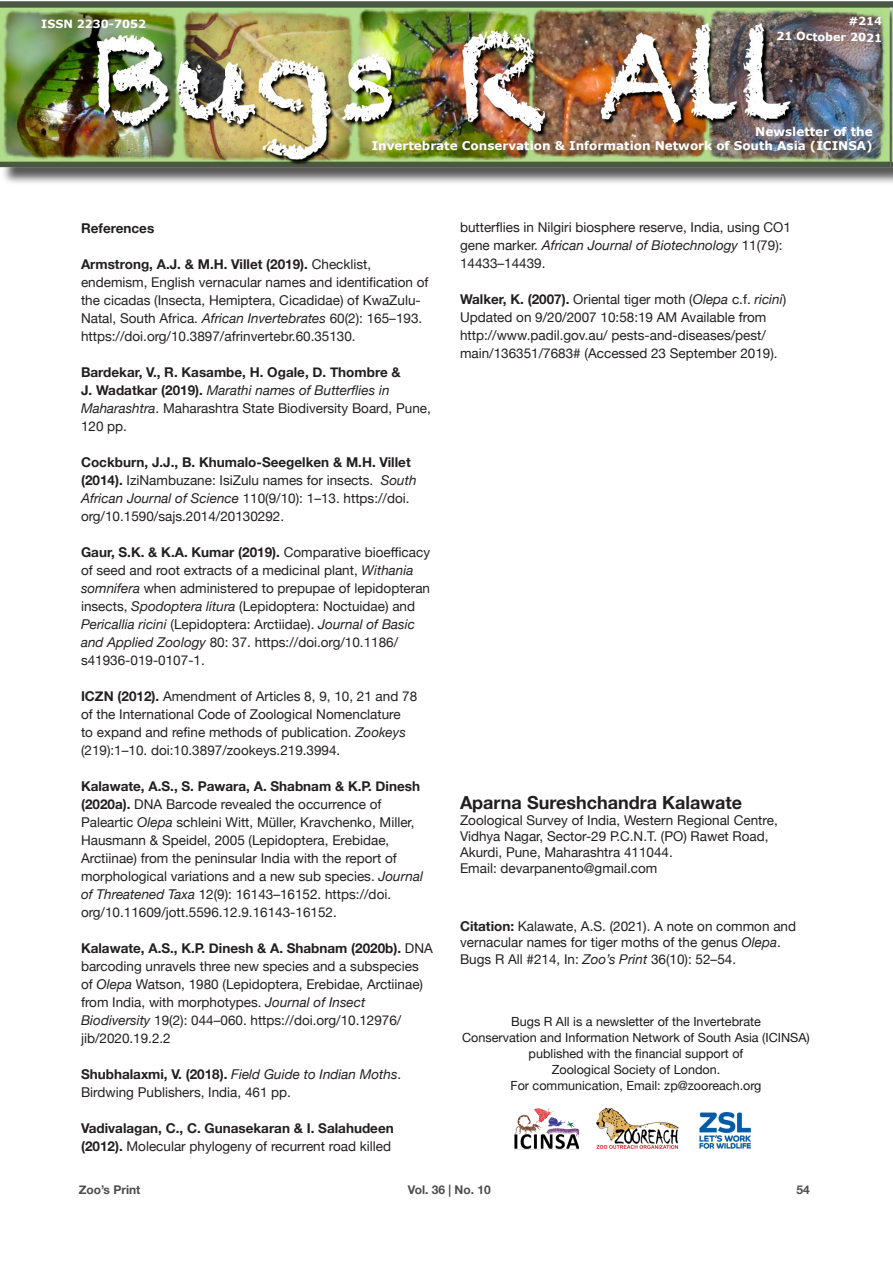
<style>
.page{position:relative;width:893px;height:1263px;background:#fff}
.page>*{position:absolute;margin:0;border:0;box-sizing:border-box;transform-origin:0 0}
.smm_author{font:700 18px "Helvetica Neue";color:#231f20}
.smm_acknowledge{font:13.5px/18px "Helvetica Neue";color:#231f20}
.smm_acknowledge-2{font:700 13.5px/18px "Helvetica Neue";color:#231f20}
.smm_author-2{font:13.5px/16.5px "Helvetica Neue";color:#231f20}
.smm_body{font:12.6px/16px "Helvetica Neue";color:#1a1a1a;text-align:center}
.t1{font:700 12px/14.4px "Verdana";color:#fff;text-align:right}
.t2{font:700 12px "Helvetica Neue";color:#4d4d4d}
.t3{font:700 11.25px "Verdana";color:#fff}
.s1{font-weight:700}
.s2{font-style:italic}
.s3{font-weight:400;font-style:italic}
.s4{font-weight:400}
</style>
<div class="page">
<div style="left:1px;top:4px;width:892px;height:181px;background:#231f20;opacity:.75"></div>
<img style="left:0;top:1px;width:893px;height:168px">
<img style="left:515px;top:1108px;width:64px;height:41px">
<img style="left:699px;top:1111px;width:53px;height:38px">
<img style="left:596px;top:1107px;width:83px;height:42px">
<p class="t3" style="left:41px;top:16px;width:106px">ISSN 2230-7052</p>
<p class="t3" style="left:849px;top:13px;width:35px;rotate:1deg">#214</p>
<p class="t3" style="left:776px;top:28px;width:107px;rotate:1deg">21 October 2021</p>
<p class="t1" style="left:372px;top:124px;width:503px">Newsletter of the<br>Invertebrate Conservation &amp; Information Network of South Asia (ICINSA)</p>
<p class="smm_acknowledge-2" style="left:81px;top:219px;width:75px">References</p>
<p class="smm_acknowledge" style="left:81px;top:256px;width:349px"><span class="s1">Armstrong, A.J. &amp; M.H. Villet (2019).</span> Checklist, endemism, English vernacular names and identification of the cicadas (Insecta, Hemiptera, Cicadidae) of KwaZulu-Natal, South Africa. <span class="s2">African Invertebrates</span> 60(2): 165–193. https://doi.org/10.3897/afrinvertebr.60.35130.</p>
<p class="smm_acknowledge-2" style="left:81px;top:363px;width:351px">Bardekar, V., R. Kasambe, H. Ogale, D. Thombre &amp;<br>J. Wadatkar (2019). <span class="s3">Marathi names of Butterflies in Maharashtra</span><span class="s4">. Maharashtra State Biodiversity Board, Pune, 120 pp.</span></p>
<p class="smm_acknowledge" style="left:81px;top:454px;width:337px"><span class="s1">Cockburn, J.J., B. Khumalo-Seegelken &amp; M.H. Villet (2014).</span> IziNambuzane: IsiZulu names for insects. <span class="s2">South African Journal of Science</span> 110(9/10): 1–13. https://doi. org/10.1590/sajs.2014/20130292.</p>
<p class="smm_acknowledge" style="left:81px;top:544px;width:351px"><span class="s1">Gaur, S.K. &amp; K.A. Kumar (2019).</span> Comparative bioefficacy of seed and root extracts of a medicinal plant, <span class="s2">Withania somnifera</span> when administered to prepupae of lepidopteran insects, <span class="s2">Spodoptera litura</span> (Lepidoptera: Noctuidae) and <span class="s2">Pericallia ricini</span> (Lepidoptera: Arctiidae). <span class="s2">Journal of Basic and Applied Zoology</span> 80: 37. https://doi.org/10.1186/ s41936-019-0107-1.</p>
<p class="smm_acknowledge" style="left:81px;top:688px;width:338px"><span class="s1">ICZN (2012).</span> Amendment of Articles 8, 9, 10, 21 and 78 of the International Code of Zoological Nomenclature<br>to expand and refine methods of publication. <span class="s2">Zookeys </span>(219):1–10. doi:10.3897/zookeys.219.3994.</p>
<p class="smm_acknowledge" style="left:81px;top:778px;width:344px"><span class="s1">Kalawate, A.S., S. Pawara, A. Shabnam &amp; K.P. Dinesh (2020a).</span> DNA Barcode revealed the occurrence of Paleartic <span class="s2">Olepa</span> schleini Witt, Müller, Kravchenko, Miller, Hausmann &amp; Speidel, 2005 (Lepidoptera, Erebidae, Arctiinae) from the peninsular India with the report of morphological variations and a new sub species. <span class="s2">Journal of Threatened Taxa</span> 12(9): 16143–16152. https://doi. org/10.11609/jott.5596.12.9.16143-16152.</p>
<p class="smm_acknowledge" style="left:81px;top:940px;width:353px"><span class="s1">Kalawate, A.S., K.P. Dinesh &amp; A. Shabnam (2020b).</span> DNA barcoding unravels three new species and a subspecies of <span class="s2">Olepa</span> Watson, 1980 (Lepidoptera, Erebidae, Arctiinae) from India, with morphotypes. <span class="s2">Journal of Insect Biodiversity</span> 19(2): 044–060. https://doi.org/10.12976/ jib/2020.19.2.2</p>
<p class="smm_acknowledge" style="left:81px;top:1066px;width:322px"><span class="s1">Shubhalaxmi, V. (2018).</span> <span class="s2">Field Guide to Indian Moths</span>.<br>Birdwing Publishers, India, 461 pp.</p>
<p class="smm_acknowledge-2" style="left:81px;top:1119px;width:314px">Vadivalagan, C., C. Gunasekaran &amp; I. Salahudeen (2012). <span class="s4">Molecular phylogeny of recurrent road killed</span></p>
<p class="smm_acknowledge" style="left:460px;top:219px;width:333px">butterflies in Nilgiri biosphere reserve, India, using CO1 gene marker. <span class="s2">African Journal of Biotechnology</span> 11(79):<br>14433–14439.</p>
<p class="smm_acknowledge" style="left:460px;top:291px;width:328px"><span class="s1">Walker, K. (2007).</span> Oriental tiger moth (<span class="s2">Olepa</span> c.f. <span class="s2">ricini</span>)<br>Updated on 9/20/2007 10:58:19 AM Available from http://www.padil.gov.au/ pests-and-diseases/pest/ main/136351/7683# (Accessed 23 September 2019).</p>
<p class="smm_author" style="left:460px;top:788px;width:284px">Aparna Sureshchandra Kalawate</p>
<p class="smm_acknowledge" style="left:460px;top:813px;width:319px;line-height:16.2px">Zoological Survey of India, Western Regional Centre,<br>Vidhya Nagar, Sector-29 P.C.N.T. (PO) Rawet Road,<br>Akurdi, Pune, Maharashtra 411044.</p>
<p class="smm_acknowledge" style="left:460px;top:860px;width:199px">Email: devarpanento@gmail.com</p>
<p class="smm_author-2" style="left:460px;top:918px;width:338px"><span class="s1">Citation:</span> Kalawate, A.S. (2021). A note on common and vernacular names for tiger moths of the genus <span class="s2">Olepa</span>.<br>Bugs R All #214, In: <span class="s2">Zoo’s Print</span> 36(10): 52–54.</p>
<p class="smm_body" style="left:511px;top:1014px;width:251px">Bugs R All is a newsletter of the Invertebrate</p>
<p class="smm_body" style="left:462px;top:1030px;width:349px">Conservation and Information Network of South Asia (ICINSA) published with the financial support of</p>
<p class="smm_body" style="left:552px;top:1062px;width:170px">Zoological Society of London.</p>
<p class="smm_body" style="left:510px;top:1078px;width:253px">For communication, Email: zp@zooreach.org</p>
<p class="t2" style="left:79px;top:1180px;width:63px">Zoo’s Print</p>
<p class="t2" style="left:408px;top:1180px;width:84px">Vol. 36 | No. 10</p>
<p class="t2" style="left:796px;top:1180px;width:15px">54</p>
</div>
